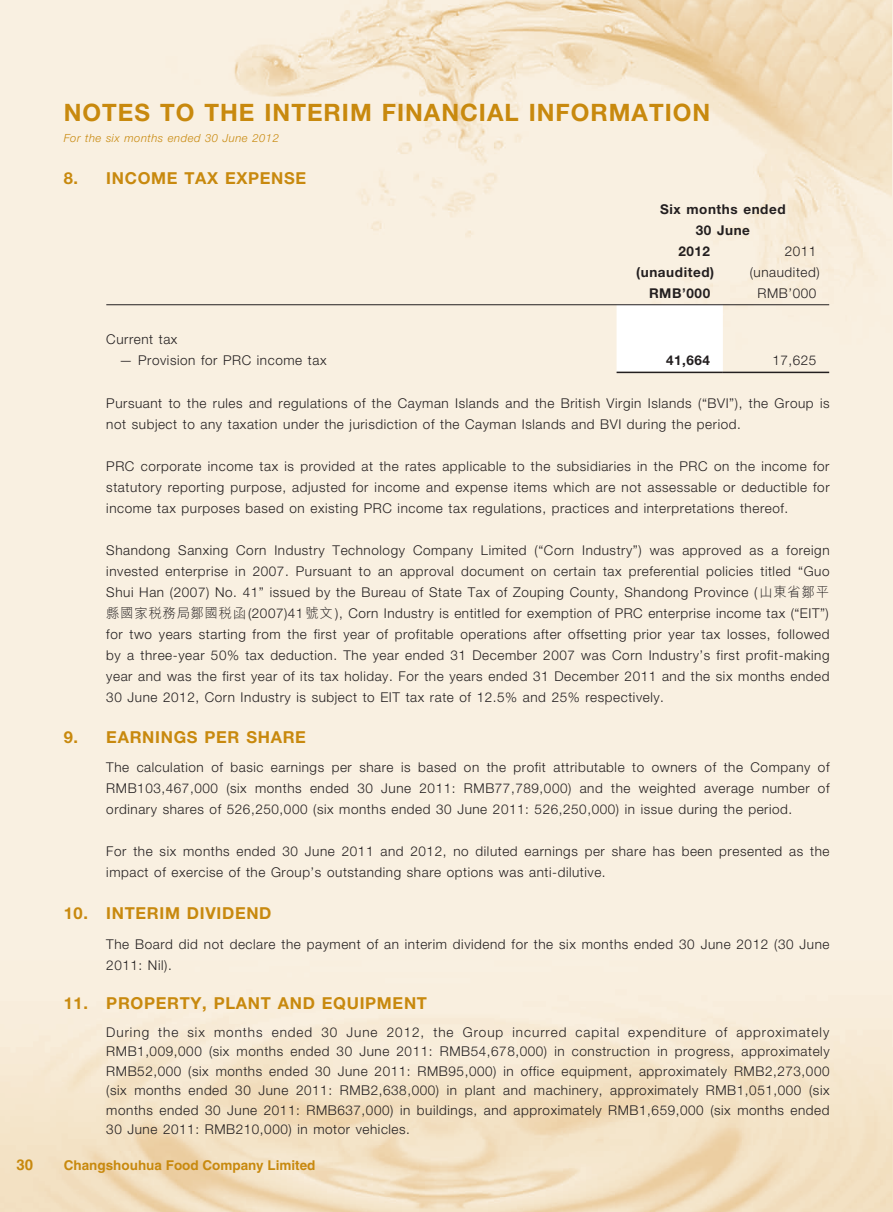
<style>
.page{position:relative;width:893px;height:1212px;background:#fff}
.page>*{position:absolute;margin:0;border:0;box-sizing:border-box;transform-origin:0 0}
.t1{font:700 24px "Helvetica Neue";letter-spacing:.04em;color:#c8890e}
.t2{font:700 16.5px "Helvetica Neue";letter-spacing:.04em;color:#c8890e}
.t3{font:700 15px "Helvetica";color:#c8890e}
.t4{font:300 13.5px/21px "Helvetica Neue";letter-spacing:.04em;color:#231f20;text-align:justify}
.t5{font:700 13.5px "Helvetica Neue";letter-spacing:.04em;color:#231f20}
.t6{font:700 13.5px "Helvetica";color:#c8890e}
.t7{font:italic 300 11.25px "Helvetica Neue";letter-spacing:.04em;color:#c8890e}
.s1{font-family:"M Hei HK"}
</style>
<div class="page">
<img style="left:0;top:0;width:892px;height:1212px">
<img style="left:892px;top:0;width:1px;height:1212px">
<svg style="left:617px;top:305px;width:106px;height:67px"></svg>
<hr style="left:106px;top:304px;width:723px;height:1px;background:#231f20">
<hr style="left:617px;top:372px;width:106px;height:1px;background:#231f20">
<hr style="left:723px;top:372px;width:106px;height:1px;background:#231f20">
<h1 class="t1" style="left:64px;top:98px;width:37px">NOTES</h1>
<h1 class="t1" style="left:160px;top:98px;width:62px">TO THE</h1>
<h1 class="t1" style="left:264px;top:98px;width:26px">INTERIM</h1>
<h1 class="t1" style="left:382px;top:98px;width:32px">FINANCIAL</h1>
<h1 class="t1" style="left:529px;top:98px;width:27px">INFORMATION</h1>
<p class="t7" style="left:64px;top:131px;width:217px">For the six months ended 30 June 2012</p>
<p class="t2" style="left:64px;top:168px;width:244px">8. INCOME TAX EXPENSE</p>
<p class="t5" style="left:660px;top:201px;width:127px">SIX MONTHS ENDED</p>
<p class="t5" style="left:696px;top:222px;width:56px">30 JUNE</p>
<p class="t5" style="left:678px;top:243px;width:33px">2012</p>
<p class="t4" style="left:785px;top:241px;width:33px">2011</p>
<p class="t5" style="left:636px;top:264px;width:79px">(UNAUDITED)</p>
<p class="t4" style="left:750px;top:262px;width:71px">(unaudited)</p>
<p class="t5" style="left:649px;top:285px;width:63px">RMB’000</p>
<p class="t4" style="left:757px;top:283px;width:60px">RMB’000</p>
<p class="t4" style="left:106px;top:329px;width:73px">Current tax</p>
<p class="t4" style="left:119px;top:350px;width:209px">— Provision for PRC income tax</p>
<p class="t5" style="left:666px;top:352px;width:46px">41,664</p>
<p class="t4" style="left:772px;top:350px;width:46px">17,625</p>
<p class="t4" style="left:106px;top:393px;width:725px">Pursuant to the rules and regulations of the Cayman Islands and the British Virgin Islands (“BVI”), the Group is not subject to any taxation under the jurisdiction of the Cayman Islands and BVI during the period.</p>
<p class="t4" style="left:106px;top:456px;width:725px">PRC corporate income tax is provided at the rates applicable to the subsidiaries in the PRC on the income for statutory reporting purpose, adjusted for income and expense items which are not assessable or deductible for income tax purposes based on existing PRC income tax regulations, practices and interpretations thereof.</p>
<p class="t4" style="left:106px;top:540px;width:725px">Shandong Sanxing Corn Industry Technology Company Limited (“Corn Industry”) was approved as a foreign invested enterprise in 2007. Pursuant to an approval document on certain tax preferential policies titled “Guo Shui Han (2007) No. 41” issued by the Bureau of State Tax of Zouping County, Shandong Province (<span class="s1">山東省鄒平縣國家稅務局鄒國稅函</span> (2007)41 <span class="s1">號文</span>), Corn Industry is entitled for exemption of PRC enterprise income tax (“EIT”) for two years starting from the first year of profitable operations after offsetting prior year tax losses, followed by a three-year 50% tax deduction. The year ended 31 December 2007 was Corn Industry’s first profit-making year and was the first year of its tax holiday. For the years ended 31 December 2011 and the six months ended 30 June 2012, Corn Industry is subject to EIT tax rate of 12.5% and 25% respectively.</p>
<p class="t2" style="left:64px;top:727px;width:244px">9. EARNINGS PER SHARE</p>
<p class="t4" style="left:106px;top:757px;width:725px">The calculation of basic earnings per share is based on the profit attributable to owners of the Company of RMB103,467,000 (six months ended 30 June 2011: RMB77,789,000) and the weighted average number of ordinary shares of 526,250,000 (six months ended 30 June 2011: 526,250,000) in issue during the period.</p>
<p class="t4" style="left:106px;top:841px;width:725px">For the six months ended 30 June 2011 and 2012, no diluted earnings per share has been presented as the impact of exercise of the Group’s outstanding share options was anti-dilutive.</p>
<p class="t2" style="left:64px;top:903px;width:209px">10. INTERIM DIVIDEND</p>
<p class="t4" style="left:106px;top:933px;width:725px">The Board did not declare the payment of an interim dividend for the six months ended 30 June 2012 (30 June<br>2011: Nil).</p>
<p class="t2" style="left:64px;top:993px;width:365px">11. PROPERTY, PLANT AND EQUIPMENT</p>
<p class="t4" style="left:106px;top:1022px;width:725px;line-height:19.5px">During the six months ended 30 June 2012, the Group incurred capital expenditure of approximately RMB1,009,000 (six months ended 30 June 2011: RMB54,678,000) in construction in progress, approximately RMB52,000 (six months ended 30 June 2011: RMB95,000) in office equipment, approximately RMB2,273,000 (six months ended 30 June 2011: RMB2,638,000) in plant and machinery, approximately RMB1,051,000 (six months ended 30 June 2011: RMB637,000) in buildings, and approximately RMB1,659,000 (six months ended 30 June 2011: RMB210,000) in motor vehicles.</p>
<p class="t3" style="left:16px;top:1155px;width:18px">30</p>
<p class="t6" style="left:64px;top:1157px;width:253px">Changshouhua Food Company Limited</p>
</div>
